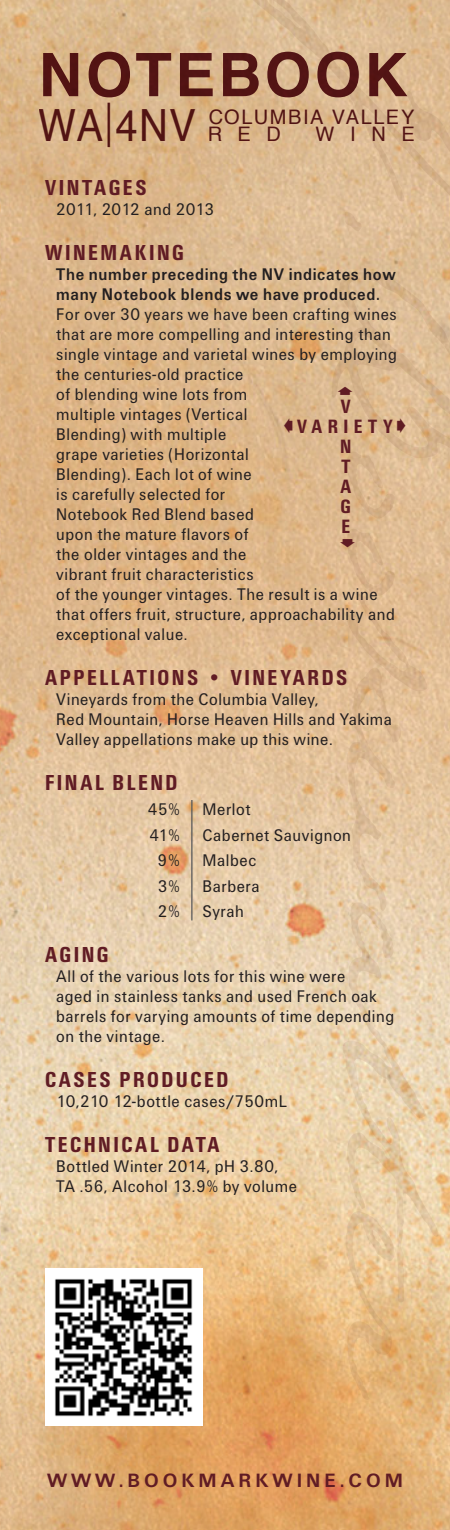
<style>
.page{position:relative;width:450px;height:1530px;background:#fff}
.page>*{position:absolute;margin:0;border:0;box-sizing:border-box;transform-origin:0 0}
.t1{font:700 60px "Helvetica";letter-spacing:.055em;color:#601c24}
.Body_text{font:700 condensed 22.5px "Unitus T";letter-spacing:.11em;color:#601c24}
.t2{font:20px/17.5px "Helvetica";letter-spacing:.085em;color:#601c24}
.t3{font:700 20px "Unitus T";letter-spacing:.2em;color:#601c24}
.Body_text-2{font:700 condensed 20px "Unitus T";letter-spacing:.27em;color:#601c24}
.Body_text-3{font:17.5px/20px "Unitus T";letter-spacing:.035em;color:#231f20;scale:.9 1}
.Body_text-4{font:17.5px "Unitus T";letter-spacing:-.015em;color:#231f20;scale:.9 1}
.s1{font-size:44.5px}
.s2{font-weight:300;font-size:44.5px}
.s3{font-weight:700}
</style>
<div class="page">
<img style="left:0;top:0;width:450px;height:1530px">
<svg style="left:245px;top:0;width:205px;height:240px;background:#ddbb93"></svg>
<svg style="left:343px;top:211px;width:19px;height:21px"></svg>
<hr style="left:191px;top:800px;width:1px;height:120px;background:#57585a">
<img style="left:45px;top:1269px;width:157px;height:157px">
<svg style="left:284px;top:419px;width:9px;height:14px"></svg>
<svg style="left:332px;top:272px;width:118px;height:248px;background:#dcb991"></svg>
<svg style="left:340px;top:528px;width:98px;height:872px;background:#e5c59c"></svg>
<h1 class="t1" style="left:39px;top:27px;width:371px">NOTEBOOK</h1>
<p class="t2" style="left:208px;top:109px;width:208px;text-indent:-169px"><span class="s1">WA</span><span class="s2">|</span><span class="s1">4NV</span> COLUMBIA VALLEY<br>RED</p>
<p class="t2" style="left:316px;top:126px;width:101px">WINE</p>
<p class="Body_text" style="left:45px;top:174px;width:103px">VINTAGES</p>
<p class="Body_text-4" style="left:56px;top:199px;width:177px">2011, 2012 and 2013</p>
<p class="Body_text" style="left:45px;top:239px;width:141px">WINEMAKING</p>
<p class="Body_text-3" style="left:56px;top:264px;width:380px"><span class="s3">The number preceding the NV indicates how many Notebook blends we have produced.<br></span>For over 30 years we have been crafting wines that are more compelling and interesting than single vintage and varietal wines by employing the centuries-old practice<br>of blending wine lots from<br>multiple vintages (Vertical<br>Blending) with multiple<br>grape varieties (Horizontal<br>Blending). Each lot of wine<br>is carefully selected for<br>Notebook Red Blend based<br>upon the mature flavors of<br>the older vintages and the<br>vibrant fruit characteristics<br>of the younger vintages. The result is a wine that offers fruit, structure, approachability and exceptional value.</p>
<p class="Body_text" style="left:45px;top:664px;width:304px">APPELLATIONS • VINEYARDS</p>
<p class="Body_text-3" style="left:56px;top:689px;width:375px">Vineyards from the Columbia Valley,<br>Red Mountain, Horse Heaven Hills and Yakima<br>Valley appellations make up this wine.</p>
<p class="Body_text" style="left:45px;top:769px;width:134px">FINAL BLEND</p>
<p class="Body_text-3" style="left:148px;top:799px;width:37px">45%</p>
<p class="Body_text-3" style="left:202px;top:799px;width:55px">Merlot</p>
<p class="Body_text-3" style="left:150px;top:825px;width:35px">41%</p>
<p class="Body_text-3" style="left:202px;top:825px;width:167px">Cabernet Sauvignon</p>
<p class="Body_text-3" style="left:158px;top:850px;width:26px">9%</p>
<p class="Body_text-3" style="left:202px;top:850px;width:61px">Malbec</p>
<p class="Body_text-3" style="left:158px;top:876px;width:26px">3%</p>
<p class="Body_text-3" style="left:202px;top:876px;width:65px">Barbera</p>
<p class="Body_text-3" style="left:158px;top:901px;width:26px">2%</p>
<p class="Body_text-3" style="left:202px;top:901px;width:48px">Syrah</p>
<p class="Body_text" style="left:45px;top:941px;width:65px">AGING</p>
<p class="Body_text-3" style="left:56px;top:966px;width:377px">All of the various lots for this wine were<br>aged in stainless tanks and used French oak barrels for varying amounts of time depending on the vintage.</p>
<p class="Body_text" style="left:45px;top:1066px;width:185px">CASES PRODUCED</p>
<p class="Body_text-3" style="left:56px;top:1091px;width:258px">10,210 12-bottle cases/750mL</p>
<p class="Body_text" style="left:45px;top:1131px;width:176px">TECHNICAL DATA</p>
<p class="Body_text-3" style="left:56px;top:1156px;width:269px">Bottled Winter 2014, pH 3.80,<br>TA .56, Alcohol 13.9% by volume</p>
<p class="Body_text-2" style="left:341px;top:395px;width:11px">V</p>
<p class="Body_text-2" style="left:297px;top:415px;width:97px">VARIETY</p>
<p class="Body_text-2" style="left:340px;top:435px;width:13px">N</p>
<p class="Body_text-2" style="left:341px;top:455px;width:10px">T</p>
<p class="Body_text-2" style="left:340px;top:475px;width:12px">A</p>
<p class="Body_text-2" style="left:341px;top:495px;width:12px">G</p>
<p class="Body_text-2" style="left:341px;top:515px;width:10px">E</p>
<p class="t3" style="left:47px;top:1468px;width:357px">WWW.BOOKMARKWINE.COM</p>
</div>
